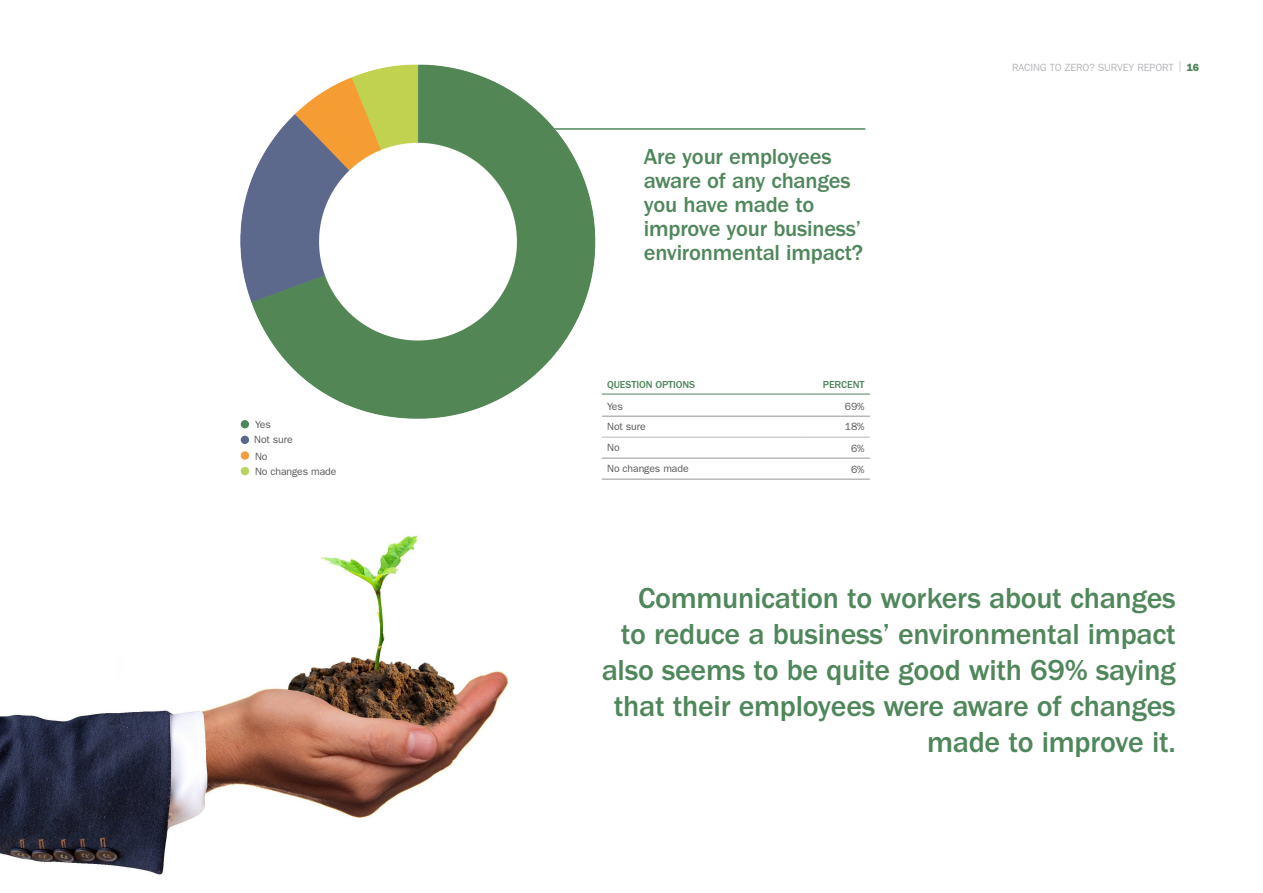
<style>
.page{position:relative;width:1263px;height:893px;background:#fff}
.page>*{position:absolute;margin:0;border:0;box-sizing:border-box;transform-origin:0 0}
.standfirst{font:500 30px/36px "ITC Franklin Gothic Std";letter-spacing:-.01em;color:#4f875b;text-align:right}
.Question{font:500 22.5px/24px "ITC Franklin Gothic Std";letter-spacing:-.01em;color:#4f875b}
.main_copy{font:10.5px "ITC Franklin Gothic Std";letter-spacing:-.01em;color:#57585a}
.t1{font:10.5px "ITC Franklin Gothic Std";letter-spacing:-.01em;color:#b6b7bb}
.Key{font:10.5px "ITC Franklin Gothic Std";letter-spacing:-.01em;color:#57585a}
.main_copy-2{font:500 10.5px "ITC Franklin Gothic Std";letter-spacing:-.01em;color:#4f875b}
.s1{font-family:"ITC Franklin Gothic Std Hvy";color:#4f875b}
</style>
<div class="page">
<hr style="left:422px;top:128px;width:443px;height:2px;background:#4f875b">
<div style="left:241px;top:420px;width:8px;height:8px;background:#4f875b;border-radius:50%"></div>
<div style="left:241px;top:436px;width:8px;height:8px;background:#58698a;border-radius:50%"></div>
<div style="left:241px;top:451px;width:8px;height:9px;background:#f89c3d;border-radius:50%"></div>
<div style="left:241px;top:467px;width:8px;height:8px;background:#b7d45f;border-radius:50%"></div>
<hr style="left:602px;top:416px;width:199px;height:1px;background:#939598">
<hr style="left:801px;top:416px;width:69px;height:1px;background:#939598">
<hr style="left:602px;top:458px;width:199px;height:1px;background:#939598">
<hr style="left:801px;top:458px;width:69px;height:1px;background:#939598">
<hr style="left:602px;top:479px;width:199px;height:1px;background:#939598">
<hr style="left:801px;top:479px;width:69px;height:1px;background:#939598">
<hr style="left:602px;top:394px;width:199px;height:1px;background:#4f875b">
<hr style="left:801px;top:394px;width:69px;height:1px;background:#4f875b">
<hr style="left:602px;top:437px;width:199px;height:1px;background:#b6b7bb">
<hr style="left:801px;top:437px;width:69px;height:1px;background:#b6b7bb">
<img style="left:240px;top:64px;width:359px;height:361px">
<img style="left:0;top:535px;width:509px;height:340px">
<p class="Key" style="left:255px;top:419px;width:17px">Yes</p>
<p class="Key" style="left:254px;top:434px;width:40px">Not sure</p>
<p class="Key" style="left:255px;top:450px;width:14px">No</p>
<p class="Key" style="left:255px;top:466px;width:83px">No changes made</p>
<p class="Question" style="left:644px;top:145px;width:221px">Are your employees aware of any changes you have made to improve your business’ environmental impact?</p>
<p class="main_copy-2" style="left:607px;top:378px;width:90px">QUESTION OPTIONS</p>
<p class="main_copy-2" style="left:823px;top:378px;width:43px">PERCENT</p>
<p class="main_copy" style="left:607px;top:400px;width:17px">Yes</p>
<p class="main_copy" style="left:845px;top:400px;width:21px">69%</p>
<p class="main_copy" style="left:607px;top:420px;width:40px">Not sure</p>
<p class="main_copy" style="left:845px;top:420px;width:21px">18%</p>
<p class="main_copy" style="left:607px;top:441px;width:14px">No</p>
<p class="main_copy" style="left:851px;top:442px;width:15px">6%</p>
<p class="main_copy" style="left:607px;top:462px;width:83px">No changes made</p>
<p class="main_copy" style="left:851px;top:463px;width:15px">6%</p>
<p class="t1" style="left:1012px;top:61px;width:189px">RACING TO ZERO? SURVEY REPORT | <span class="s1">16</span></p>
<p class="standfirst" style="left:602px;top:580px;width:576px">Communication to workers about changes<br>to reduce a business’ environmental impact also seems to be quite good with 69% saying that their employees were aware of changes made to improve it.</p>
</div>
